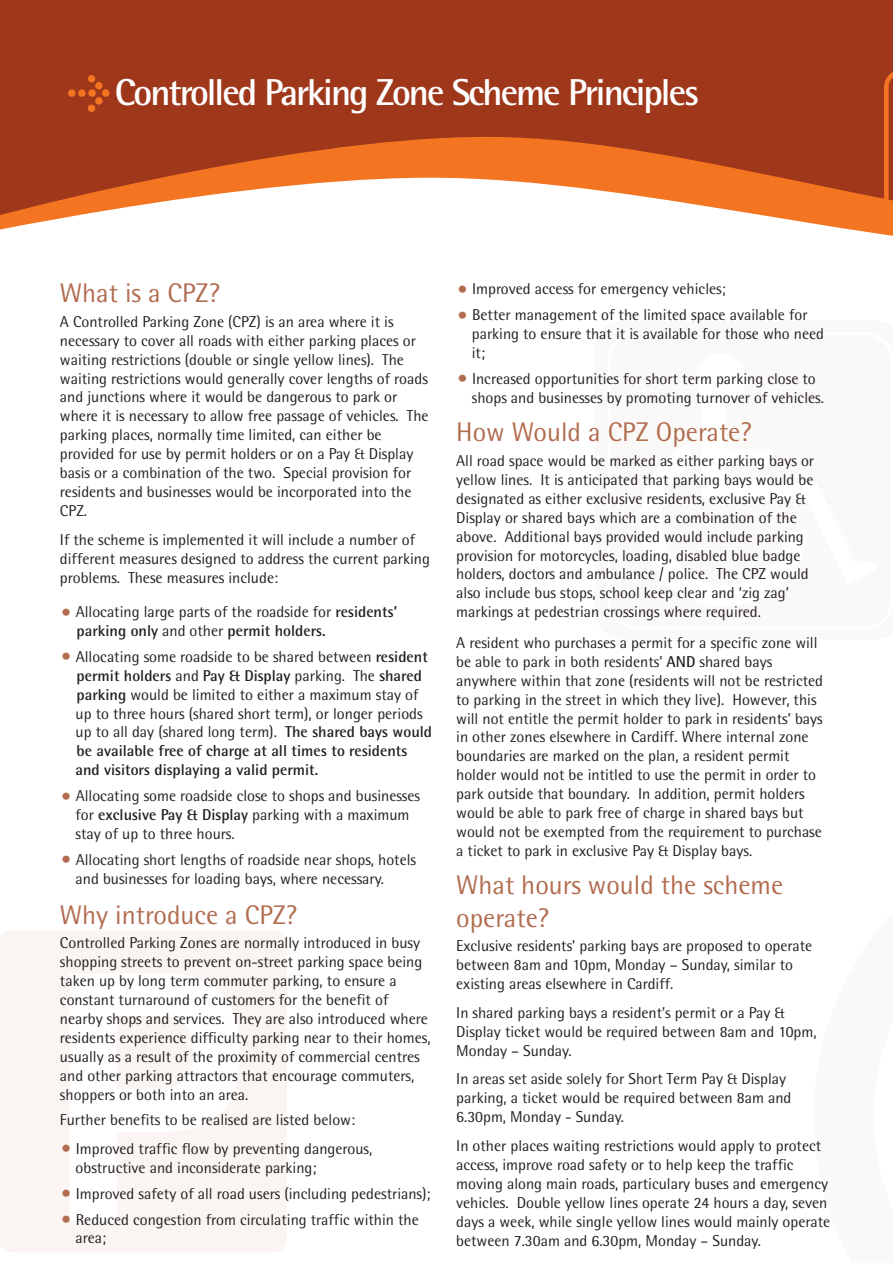
<style>
.page{position:relative;width:893px;height:1263px;background:#fff}
.page>*{position:absolute;margin:0;border:0;box-sizing:border-box;transform-origin:0 0}
.t1{font:700 37.5px "Rotis Semi Sans";letter-spacing:-.055em;color:#fff}
.t2{font:27px/32.4px "Rotis Semi Sans";color:#b26c4f}
.t3{font:15.75px/18.9px "Rotis Semi Sans";color:#231f20}
.s1{font-weight:700}
</style>
<div class="page">
<svg style="left:0;top:0;width:893px;height:236px;fill:#9f371a"></svg>
<svg style="left:884px;top:70px;width:9px;height:160px"></svg>
<svg style="left:0;top:930px;width:287px;height:322px;fill:#faf5f2"></svg>
<div style="left:68px;top:89px;width:8px;height:8px;background:#f47521;border-radius:50%"></div>
<div style="left:78px;top:89px;width:8px;height:8px;background:#f47521;border-radius:50%"></div>
<div style="left:88px;top:89px;width:8px;height:8px;background:#f47521;border-radius:50%"></div>
<div style="left:102px;top:89px;width:7px;height:8px;background:#f47521;border-radius:50%"></div>
<div style="left:95px;top:82px;width:8px;height:7px;background:#f47521;border-radius:50%"></div>
<div style="left:88px;top:75px;width:7px;height:7px;background:#f47521;border-radius:50%"></div>
<div style="left:95px;top:97px;width:8px;height:8px;background:#f47521;border-radius:50%"></div>
<div style="left:88px;top:105px;width:7px;height:7px;background:#f47521;border-radius:50%"></div>
<svg style="left:63px;top:1145px;width:7px;height:7px"></svg>
<svg style="left:63px;top:1190px;width:7px;height:7px"></svg>
<svg style="left:63px;top:1215px;width:7px;height:8px"></svg>
<h1 class="t1" style="left:115px;top:79px;width:586px">Controlled Parking Zone Scheme Principles</h1>
<h2 class="t2" style="left:60px;top:279px;width:161px">What is a CPZ?</h2>
<p class="t3" style="left:60px;top:314px;width:370px">A Controlled Parking Zone (CPZ) is an area where it is necessary to cover all roads with either parking places or waiting restrictions (double or single yellow lines). The waiting restrictions would generally cover lengths of roads and junctions where it would be dangerous to park or where it is necessary to allow free passage of vehicles. The parking places, normally time limited, can either be provided for use by permit holders or on a Pay &amp; Display basis or a combination of the two. Special provision for residents and businesses would be incorporated into the CPZ.</p>
<p class="t3" style="left:60px;top:532px;width:371px">If the scheme is implemented it will include a number of different measures designed to address the current parking problems. These measures include:</p>
<p class="t3" style="left:76px;top:604px;width:323px">Allocating large parts of the roadside for <span class="s1">residents’ parking only</span> and other <span class="s1">permit holders.</span></p>
<p class="t3" style="left:76px;top:649px;width:358px">Allocating some roadside to be shared between <span class="s1">resident permit holders</span> and <span class="s1">Pay &amp; Display</span> parking. The <span class="s1">shared parking</span> would be limited to either a maximum stay of up to three hours (shared short term), or longer periods up to all day (shared long term). <span class="s1">The shared bays would be available free of charge at all times to residents and visitors displaying a valid permit.</span></p>
<p class="t3" style="left:76px;top:788px;width:346px">Allocating some roadside close to shops and businesses for <span class="s1">exclusive Pay &amp; Display</span> parking with a maximum stay of up to three hours.</p>
<p class="t3" style="left:76px;top:852px;width:342px">Allocating short lengths of roadside near shops, hotels and businesses for loading bays, where necessary.</p>
<h2 class="t2" style="left:60px;top:901px;width:238px">Why introduce a CPZ?</h2>
<p class="t3" style="left:60px;top:935px;width:372px">Controlled Parking Zones are normally introduced in busy shopping streets to prevent on-street parking space being taken up by long term commuter parking, to ensure a constant turnaround of customers for the benefit of nearby shops and services. They are also introduced where residents experience difficulty parking near to their homes, usually as a result of the proximity of commercial centres and other parking attractors that encourage commuters, shoppers or both into an area.</p>
<p class="t3" style="left:76px;top:1107px;width:298px;line-height:28.3px;text-indent:-16px">Further benefits to be realised are listed below:<br>Improved traffic flow by preventing dangerous,</p>
<p class="t3" style="left:76px;top:1156px;width:357px;line-height:25.8px">obstructive and inconsiderate parking;<br>Improved safety of all road users (including pedestrians);<br>Reduced congestion from circulating traffic within the</p>
<p class="t3" style="left:76px;top:1230px;width:32px">area;</p>
<p class="t3" style="left:472px;top:278px;width:337px;line-height:25.8px">Improved access for emergency vehicles;<br>Better management of the limited space available for</p>
<p class="t3" style="left:472px;top:326px;width:354px">parking to ensure that it is available for those who need it;</p>
<p class="t3" style="left:472px;top:371px;width:354px">Increased opportunities for short term parking close to shops and businesses by promoting turnover of vehicles.</p>
<h2 class="t2" style="left:456px;top:419px;width:297px">How Would a CPZ Operate?</h2>
<p class="t3" style="left:456px;top:453px;width:359px">All road space would be marked as either parking bays or yellow lines. It is anticipated that parking bays would be designated as either exclusive residents, exclusive Pay &amp; Display or shared bays which are a combination of the above. Additional bays provided would include parking provision for motorcycles, loading, disabled blue badge holders, doctors and ambulance / police. The CPZ would also include bus stops, school keep clear and ‘zig zag’ markings at pedestrian crossings where required.</p>
<p class="t3" style="left:456px;top:635px;width:368px">A resident who purchases a permit for a specific zone will be able to park in both residents’ <span class="s1">AND</span> shared bays anywhere within that zone (residents will not be restricted to parking in the street in which they live). However, this will not entitle the permit holder to park in residents’ bays in other zones elsewhere in Cardiff. Where internal zone boundaries are marked on the plan, a resident permit holder would not be intitled to use the permit in order to park outside that boundary. In addition, permit holders would be able to park free of charge in shared bays but would not be exempted from the requirement to purchase a ticket to park in exclusive Pay &amp; Display bays.</p>
<h2 class="t2" style="left:456px;top:872px;width:328px">What hours would the scheme operate?</h2>
<p class="t3" style="left:456px;top:938px;width:358px">Exclusive residents’ parking bays are proposed to operate between 8am and 10pm, Monday – Sunday, similar to existing areas elsewhere in Cardiff.</p>
<p class="t3" style="left:456px;top:1005px;width:362px">In shared parking bays a resident’s permit or a Pay &amp;<br>Display ticket would be required between 8am and 10pm,<br>Monday – Sunday.</p>
<p class="t3" style="left:456px;top:1071px;width:337px">In areas set aside solely for Short Term Pay &amp; Display parking, a ticket would be required between 8am and<br>6.30pm, Monday - Sunday.</p>
<p class="t3" style="left:456px;top:1138px;width:375px">In other places waiting restrictions would apply to protect access, improve road safety or to help keep the traffic moving along main roads, particulary buses and emergency vehicles. Double yellow lines operate 24 hours a day, seven days a week, while single yellow lines would mainly operate between 7.30am and 6.30pm, Monday – Sunday.</p>
</div>
